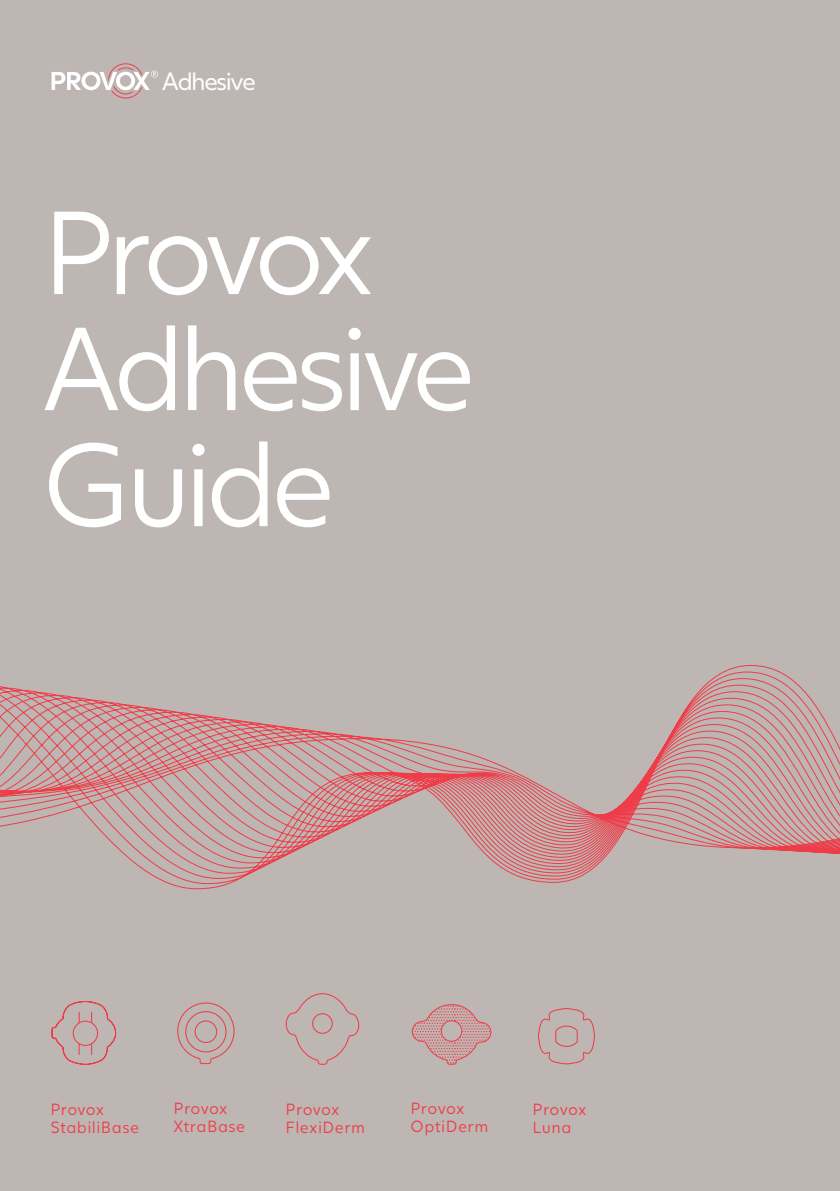
<style>
.page{position:relative;width:840px;height:1191px;background:#fff}
.page>*{position:absolute;margin:0;border:0;box-sizing:border-box;transform-origin:0 0}
.t1{font:300 116px/116px "Juli Sans";letter-spacing:-.075em;color:#fff}
.t2{font:25.2px "Juli Display";letter-spacing:-.045em;color:#fff}
.t3{font:300 16px/18px "Juli Sans";letter-spacing:.02em;color:#ee3d49}
</style>
<div class="page">
<div style="left:0;top:0;width:839px;height:1191px;background:#beb6b3"></div>
<svg style="left:51px;top:63px;width:107px;height:35px"></svg>
<svg style="left:0;top:665px;width:839px;height:224px"></svg>
<svg style="left:51px;top:1001px;width:66px;height:64px"></svg>
<svg style="left:177px;top:1002px;width:58px;height:62px"></svg>
<svg style="left:286px;top:993px;width:73px;height:72px"></svg>
<svg style="left:538px;top:1008px;width:57px;height:56px"></svg>
<svg style="left:411px;top:1004px;width:81px;height:61px"></svg>
<div style="left:441px;top:1020px;width:20px;height:21px;background:#beb6b3;border-radius:50%"></div>
<div style="left:440px;top:1020px;width:22px;height:21px;border:1px solid #ee3d49;border-radius:50%"></div>
<h2 class="t2" style="left:162px;top:66px;width:96px">Adhesive</h2>
<h1 class="t1" style="left:42px;top:195px;width:436px">Provox<br>Adhesive<br>Guide</h1>
<p class="t3" style="left:285px;top:1100px;width:81px">Provox<br>FlexiDerm</p>
<p class="t3" style="left:410px;top:1099px;width:79px">Provox<br>OptiDerm</p>
<p class="t3" style="left:50px;top:1100px;width:90px">Provox<br>StabiliBase</p>
<p class="t3" style="left:173px;top:1099px;width:73px">Provox<br>XtraBase</p>
<p class="t3" style="left:532px;top:1100px;width:55px">Provox<br>Luna</p>
</div>
